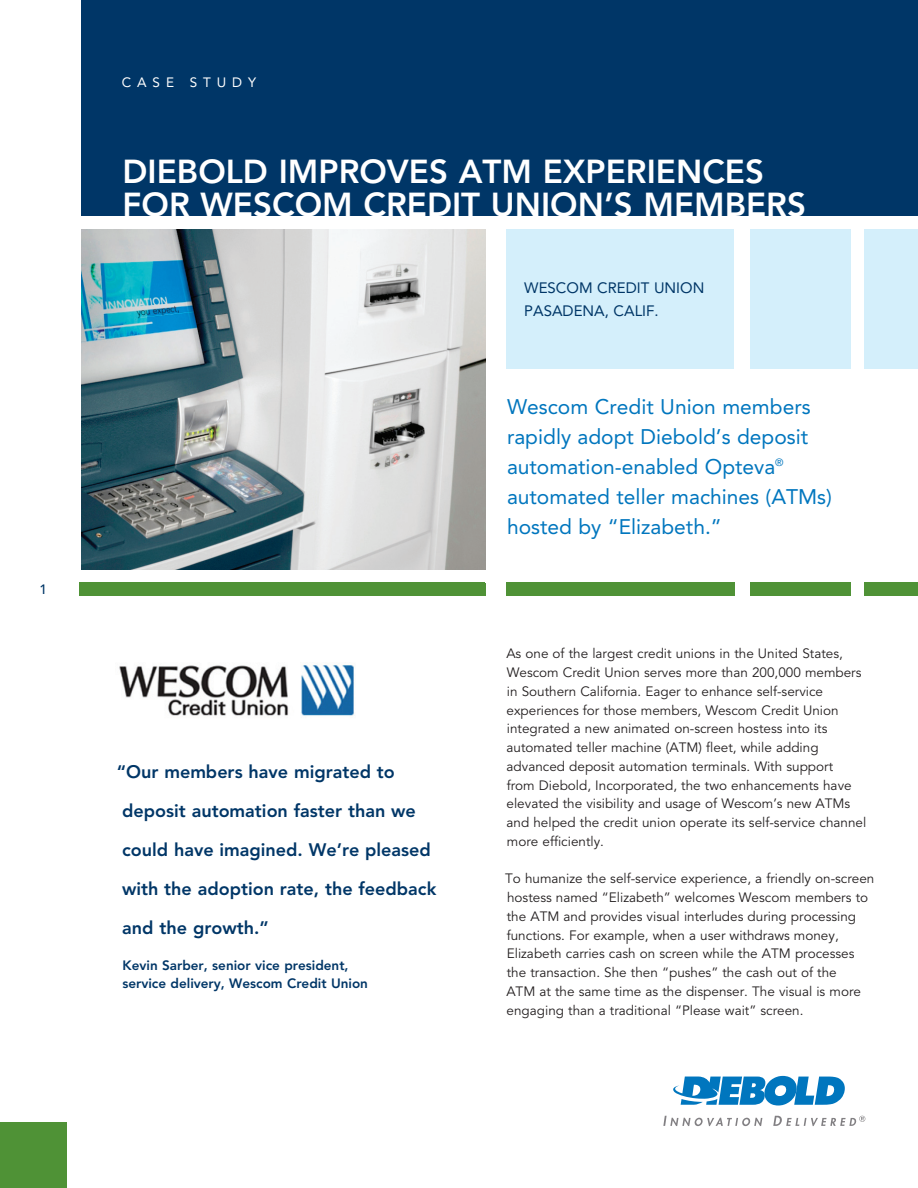
<style>
.page{position:relative;width:918px;height:1188px;background:#fff}
.page>*{position:absolute;margin:0;border:0;box-sizing:border-box;transform-origin:0 0}
.t1{font:800 33px/33px "Avenir";color:#fff}
.t2{font:21px/30px "Avenir";color:#0076be}
.t3{font:800 18px/39px "Avenir";color:#003667}
.t4{font:15px "Avenir";color:#003667}
.t5{font:13.5px/18.8px "Avenir";color:#231f20}
.t6{font:800 13.5px/18px "Avenir";color:#003667}
.t7{font:13.5px "Avenir";letter-spacing:.435em;color:#fff}
.t8{font:500 13.5px "Avenir";color:#003667}
</style>
<div class="page">
<div style="left:750px;top:582px;width:100px;height:14px;background:#4f9236"></div>
<div style="left:864px;top:583px;width:54px;height:13px;background:#4f9236"></div>
<div style="left:864px;top:230px;width:54px;height:139px;background:#d4effb"></div>
<div style="left:81px;top:0;width:837px;height:216px;background:#003667"></div>
<div style="left:81px;top:583px;width:404px;height:13px;background:#4f9236"></div>
<div style="left:506px;top:583px;width:228px;height:13px;background:#4f9236"></div>
<div style="left:506px;top:230px;width:228px;height:139px;background:#d4effb"></div>
<div style="left:750px;top:230px;width:100px;height:139px;background:#d4effb"></div>
<div style="left:1px;top:1122px;width:66px;height:66px;background:#4f9236"></div>
<svg style="left:673px;top:1076px;width:172px;height:30px"></svg>
<svg style="left:663px;top:1116px;width:99px;height:10px"></svg>
<svg style="left:773px;top:1116px;width:92px;height:10px"></svg>
<img style="left:119px;top:665px;width:235px;height:51px">
<img style="left:81px;top:229px;width:404px;height:341px">
<p class="t8" style="left:39px;top:582px;width:9px">1</p>
<p class="t7" style="left:122px;top:74px;width:136px">CASE STUDY</p>
<h1 class="t1" style="left:123px;top:155px;width:639px">Diebold Improves ATM Experiences fo r Wesco</h1>
<h1 class="t1" style="left:322px;top:188px;width:481px">m Credit Union’s M embers</h1>
<p class="t4" style="left:524px;top:280px;width:25px">Wesc</p>
<p class="t4" style="left:566px;top:280px;width:139px">om Credit Union</p>
<p class="t4" style="left:524px;top:302px;width:20px">Pasade</p>
<p class="t4" style="left:583px;top:302px;width:78px">na, Calif.</p>
<h3 class="t3" style="left:117px;top:752px;width:321px">“Our members have migrated to deposit automation faster than we could have imagined. We’re pleased with the adoption rate, the feedback and the growth.”</h3>
<p class="t6" style="left:122px;top:956px;width:247px">Kevin Sarber, senior vice president, service delivery, Wescom Credit Union</p>
<h2 class="t2" style="left:507px;top:392px;width:327px">Wescom Credit Union members rapidly adopt Diebold’s deposit automation-enabled Opteva<sup>® </sup>automated teller machines (ATMs) hosted by “Elizabeth.”</h2>
<p class="t5" style="left:506px;top:645px;width:361px">As one of the largest credit unions in the United States, Wescom Credit Union serves more than 200,000 members in Southern California. Eager to enhance self-service experiences for those members, Wescom Credit Union integrated a new animated on-screen hostess into its automated teller machine (ATM) fleet, while adding advanced deposit automation terminals. With support<br>from Diebold, Incorporated, the two enhancements have elevated the visibility and usage of Wescom’s new ATMs and helped the credit union operate its self-service channel more efficiently.</p>
<p class="t5" style="left:505px;top:870px;width:371px">To humanize the self-service experience, a friendly on-screen hostess named “Elizabeth” welcomes Wescom members to the ATM and provides visual interludes during processing functions. For example, when a user withdraws money, Elizabeth carries cash on screen while the ATM processes the transaction. She then “pushes” the cash out of the<br>ATM at the same time as the dispenser. The visual is more engaging than a traditional “Please wait” screen.</p>
</div>
